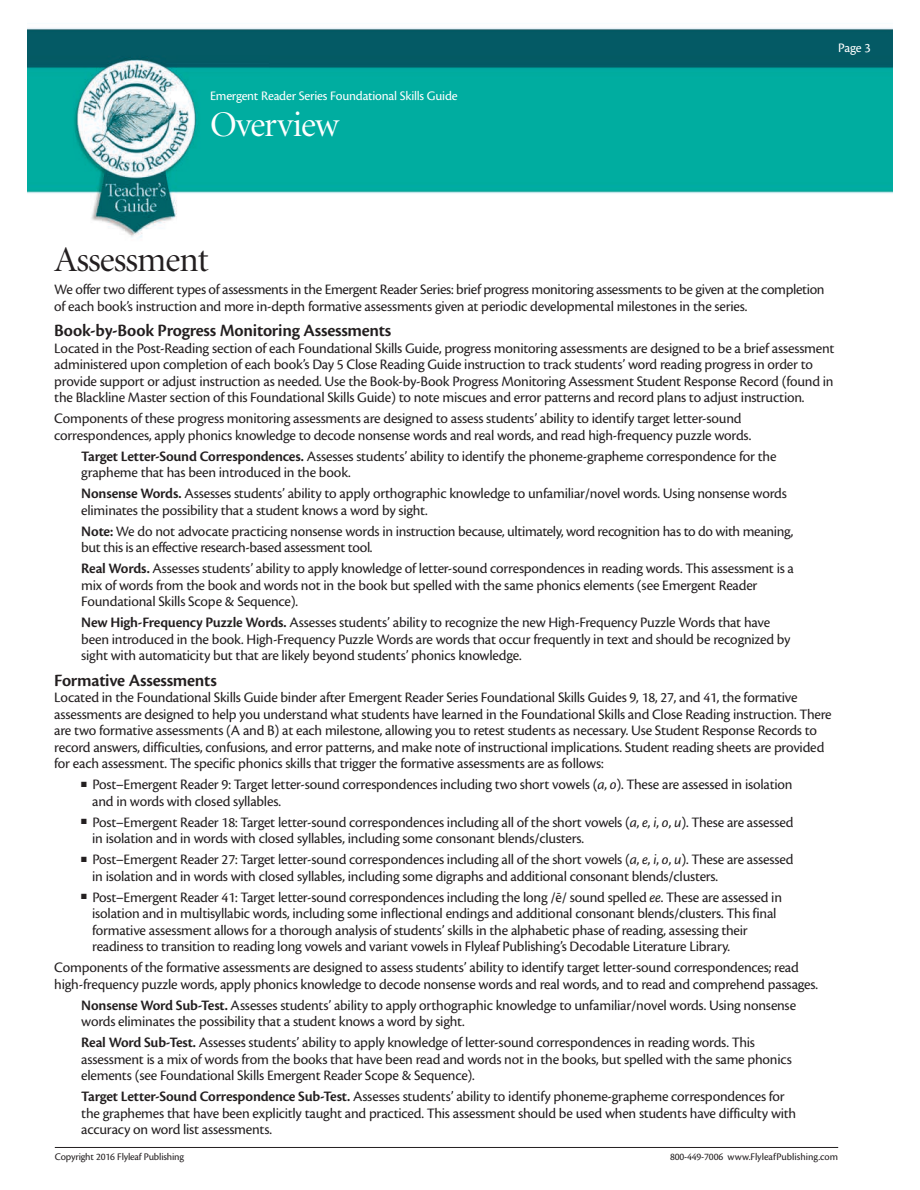
<style>
.page{position:relative;width:920px;height:1190px;background:#fff}
.page>*{position:absolute;margin:0;border:0;box-sizing:border-box;transform-origin:0 0}
.t1{font:36px "Minion Display";letter-spacing:-.025em;color:#231f20}
.t2{font:36px "Minion Display";letter-spacing:-.025em;color:#fff}
.t3{font:600 18px "Cronos Pro";letter-spacing:-.015em;color:#231f20}
.t4{font:15px/16.5px "Cronos Pro";letter-spacing:-.015em;color:#231f20}
.t5{font:13.5px "Cronos Pro";letter-spacing:-.015em;color:#fff}
.t6{font:10.5px "Cronos Pro";letter-spacing:-.015em;color:#231f20}
.s1{font-weight:600}
.s2{font-style:italic}
</style>
<div class="page">
<hr style="left:55px;top:1147px;width:783px;height:1px;background:#231f20">
<img style="left:28px;top:28px;width:864px;height:210px">
<p class="t5" style="left:210px;top:91px;width:249px">Emergent Reader Series Foundational Skills Guide</p>
<h1 class="t2" style="left:210px;top:111px;width:130px">Overview</h1>
<p class="t5" style="left:838px;top:43px;width:34px">Page 3</p>
<h1 class="t1" style="left:54px;top:245px;width:156px">Assessment</h1>
<p class="t4" style="left:54px;top:283px;width:772px">We offer two different types of assessments in the Emergent Reader Series: brief progress monitoring assessments to be given at the completion of each book’s instruction and more in-depth formative assessments given at periodic developmental milestones in the series.</p>
<p class="t3" style="left:54px;top:324px;width:338px">Book-by-Book Progress Monitoring Assessments</p>
<p class="t4" style="left:54px;top:341px;width:781px">Located in the Post-Reading section of each Foundational Skills Guide, progress monitoring assessments are designed to be a brief assessment administered upon completion of each book’s Day 5 Close Reading Guide instruction to track students’ word reading progress in order to provide support or adjust instruction as needed. Use the Book-by-Book Progress Monitoring Assessment Student Response Record (found in the Blackline Master section of this Foundational Skills Guide) to note miscues and error patterns and record plans to adjust instruction.</p>
<p class="t4" style="left:54px;top:411px;width:698px">Components of these progress monitoring assessments are designed to assess students’ ability to identify target letter-sound correspondences, apply phonics knowledge to decode nonsense words and real words, and read high-frequency puzzle words.</p>
<p class="t4" style="left:81px;top:449px;width:696px"><span class="s1">Target Letter-Sound Correspondences.</span> Assesses students’ ability to identify the phoneme-grapheme correspondence for the grapheme that has been introduced in the book.</p>
<p class="t4" style="left:81px;top:486px;width:707px"><span class="s1">Nonsense Words.</span> Assesses students’ ability to apply orthographic knowledge to unfamiliar/novel words. Using nonsense words eliminates the possibility that a student knows a word by sight.</p>
<p class="t4" style="left:81px;top:524px;width:713px"><span class="s1">Note:</span> We do not advocate practicing nonsense words in instruction because, ultimately, word recognition has to do with meaning, but this is an effective research-based assessment tool.</p>
<p class="t4" style="left:81px;top:561px;width:714px"><span class="s1">Real Words.</span> Assesses students’ ability to apply knowledge of letter-sound correspondences in reading words. This assessment is a mix of words from the book and words not in the book but spelled with the same phonics elements (see Emergent Reader<br>Foundational Skills Scope &amp; Sequence).</p>
<p class="t4" style="left:81px;top:615px;width:710px"><span class="s1">New High-Frequency Puzzle Words.</span> Assesses students’ ability to recognize the new High-Frequency Puzzle Words that have been introduced in the book. High-Frequency Puzzle Words are words that occur frequently in text and should be recognized by sight with automaticity but that are likely beyond students’ phonics knowledge.</p>
<p class="t3" style="left:54px;top:673px;width:164px">Formative Assessments</p>
<p class="t4" style="left:54px;top:690px;width:778px">Located in the Foundational Skills Guide binder after Emergent Reader Series Foundational Skills Guides 9, 18, 27, and 41, the formative assessments are designed to help you understand what students have learned in the Foundational Skills and Close Reading instruction. There are two formative assessments (A and B) at each milestone, allowing you to retest students as necessary. Use Student Response Records to record answers, difficulties, confusions, and error patterns, and make note of instructional implications. Student reading sheets are provided for each assessment. The specific phonics skills that trigger the formative assessments are as follows:</p>
<p class="t4" style="left:92px;top:777px;width:702px;text-indent:-11px">■ Post–Emergent Reader 9: Target letter-sound correspondences including two short vowels (<span class="s2">a</span>, <span class="s2">o</span>). These are assessed in isolation and in words with closed syllables.</p>
<p class="t4" style="left:92px;top:815px;width:703px;text-indent:-11px">■ Post–Emergent Reader 18: Target letter-sound correspondences including all of the short vowels (<span class="s2">a</span>, <span class="s2">e</span>, <span class="s2">i</span>, <span class="s2">o</span>, <span class="s2">u</span>). These are assessed in isolation and in words with closed syllables, including some consonant blends/clusters.</p>
<p class="t4" style="left:92px;top:852px;width:703px;text-indent:-11px">■ Post–Emergent Reader 27: Target letter-sound correspondences including all of the short vowels (<span class="s2">a</span>, <span class="s2">e</span>, <span class="s2">i</span>, <span class="s2">o</span>, <span class="s2">u</span>). These are assessed in isolation and in words with closed syllables, including some digraphs and additional consonant blends/clusters.</p>
<p class="t4" style="left:92px;top:889px;width:691px;text-indent:-11px">■ Post–Emergent Reader 41: Target letter-sound correspondences including the long /ē/ sound spelled <span class="s2">ee</span>. These are assessed in isolation and in multisyllabic words, including some inflectional endings and additional consonant blends/clusters. This final formative assessment allows for a thorough analysis of students’ skills in the alphabetic phase of reading, assessing their readiness to transition to reading long vowels and variant vowels in Flyleaf Publishing’s Decodable Literature Library.</p>
<p class="t4" style="left:54px;top:960px;width:765px">Components of the formative assessments are designed to assess students’ ability to identify target letter-sound correspondences; read high-frequency puzzle words, apply phonics knowledge to decode nonsense words and real words, and to read and comprehend passages.</p>
<p class="t4" style="left:81px;top:997px;width:716px"><span class="s1">Nonsense Word Sub-Test.</span> Assesses students’ ability to apply orthographic knowledge to unfamiliar/novel words. Using nonsense words eliminates the possibility that a student knows a word by sight.</p>
<p class="t4" style="left:81px;top:1035px;width:712px"><span class="s1">Real Word Sub-Test.</span> Assesses students’ ability to apply knowledge of letter-sound correspondences in reading words. This assessment is a mix of words from the books that have been read and words not in the books, but spelled with the same phonics elements (see Foundational Skills Emergent Reader Scope &amp; Sequence).</p>
<p class="t4" style="left:81px;top:1089px;width:716px"><span class="s1">Target Letter-Sound Correspondence Sub-Test.</span> Assesses students’ ability to identify phoneme-grapheme correspondences for the graphemes that have been explicitly taught and practiced. This assessment should be used when students have difficulty with accuracy on word list assessments.</p>
<p class="t6" style="left:55px;top:1152px;width:131px">Copyright 2016 Flyleaf Publishing</p>
<p class="t6" style="left:670px;top:1152px;width:170px">800-449-7006 www.FlyleafPublishing.com</p>
</div>
